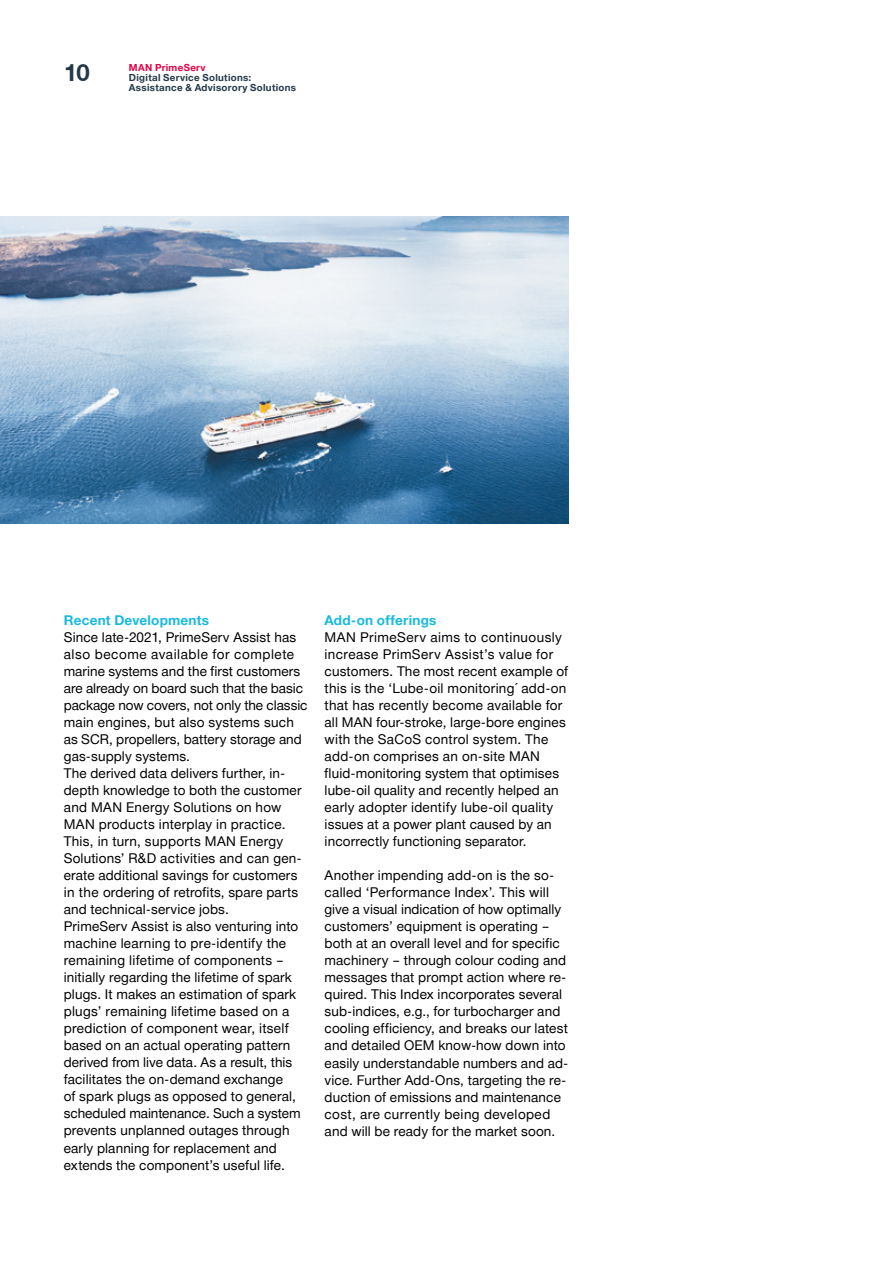
<style>
.page{position:relative;width:893px;height:1263px;background:#fff}
.page>*{position:absolute;margin:0;border:0;box-sizing:border-box;transform-origin:0 0}
.t1{font:700 24px "Man Global";color:#243948}
.t2{font:13.5px/17px "Man Global";letter-spacing:.01em;color:#000}
.t3{font:700 13.5px "Man Global";letter-spacing:.02em;color:#19bade}
.t4{font:700 9.75px/10.2px "Man Global";letter-spacing:.03em;color:#243948}
.t5{font:700 9.75px "Man Global";letter-spacing:.03em;color:#e40045}
</style>
<div class="page">
<img style="left:0;top:217px;width:568px;height:306px">
<h1 class="t1" style="left:64px;top:59px;width:27px">10</h1>
<p class="t5" style="left:129px;top:62px;width:78px">MAN PrimeServ</p>
<p class="t4" style="left:129px;top:72px;width:169px">Digital Service Solutions:<br>Assistance &amp; Advisorory Solutions</p>
<p class="t3" style="left:64px;top:612px;width:147px">Recent Developments</p>
<p class="t2" style="left:64px;top:629px;width:245px">Since late-2021, PrimeServ Assist has also become available for complete marine systems and the first customers are already on board such that the basic package now covers, not only the classic main engines, but also systems such as SCR, propellers, battery storage and gas-supply systems.<br>The derived data delivers further, in&shy;depth knowledge to both the customer and MAN Energy Solutions on how MAN products interplay in practice.<br>This, in turn, supports MAN Energy Solutions’ R&amp;D activities and can gen&shy;erate additional savings for customers in the ordering of retrofits, spare parts and technical-service jobs.<br>PrimeServ Assist is also venturing into machine learning to pre-identify the remaining lifetime of components – initially regarding the lifetime of spark plugs. It makes an estimation of spark plugs’ remaining lifetime based on a prediction of component wear, itself based on an actual operating pattern derived from live data. As a result, this facilitates the on-demand exchange<br>of spark plugs as opposed to general, scheduled maintenance. Such a system prevents unplanned outages through early planning for replacement and extends the component’s useful life.</p>
<p class="t3" style="left:325px;top:613px;width:113px">Add-on offerings</p>
<p class="t2" style="left:325px;top:629px;width:245px">MAN PrimeServ aims to continuously increase PrimServ Assist’s value for customers. The most recent example of this is the ‘Lube-oil monitoring´ add-on that has recently become available for all MAN four-stroke, large-bore engines with the SaCoS control system. The add-on comprises an on-site MAN fluid-monitoring system that optimises lube-oil quality and recently helped an early adopter identify lube-oil quality issues at a power plant caused by an incorrectly functioning separator.</p>
<p class="t2" style="left:325px;top:867px;width:245px">Another impending add-on is the so&shy;called ‘Performance Index’. This will give a visual indication of how optimally customers’ equipment is operating – both at an overall level and for specific machinery – through colour coding and messages that prompt action where re&shy;quired. This Index incorporates several sub-indices, e.g., for turbocharger and cooling efficiency, and breaks our latest and detailed OEM know-how down into easily understandable numbers and ad&shy;vice. Further Add-Ons, targeting the re&shy;duction of emissions and maintenance cost, are currently being developed and will be ready for the market soon.</p>
</div>
